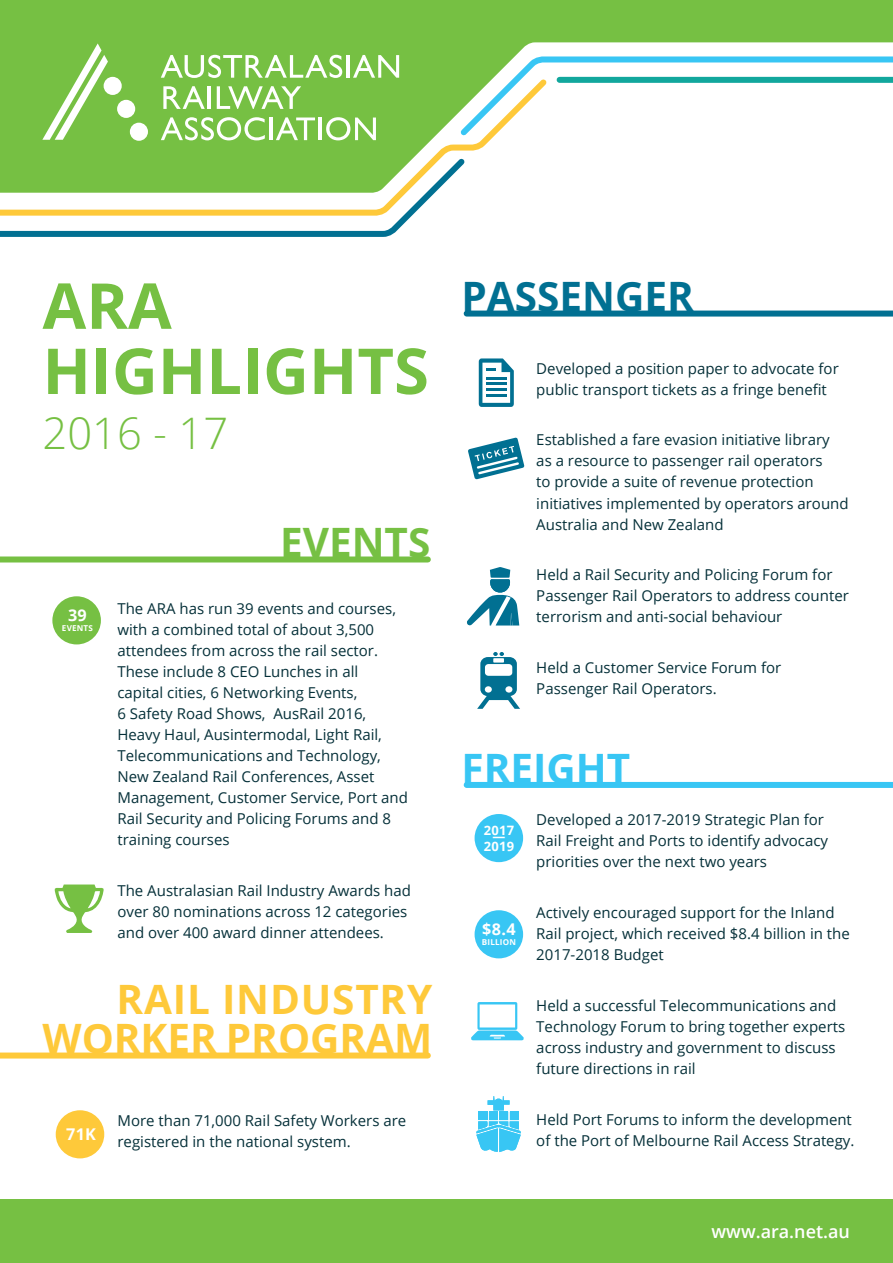
<style>
.page{position:relative;width:893px;height:1263px;background:#fff}
.page>*{position:absolute;margin:0;border:0;box-sizing:border-box;transform-origin:0 0}
.t1{font:700 63.3px "Open Sans";color:#76c043}
.t2{font:300 43.5px "Open Sans";color:#76c043}
.Green_Sub_Heading{font:700 40.5px/39px "Open Sans";color:#fec93a;text-align:right}
.Green_Sub_Heading-2{font:700 40.5px "Open Sans";color:#017092}
.Green_Sub_Heading-3{font:700 40.5px "Open Sans";color:#38c6f4}
.Green_Sub_Heading-4{font:700 40.5px "Open Sans";color:#76c043}
.t3{font:600 18px "Open Sans";color:#fff}
.Green_Sub_Heading-5{font:700 16.2px "Open Sans";color:#fff}
.Body_Copy{font:15px/21px "Open Sans";color:#053039}
.Green_Sub_Heading-6{font:700 12.9px/9.8px "Open Sans";letter-spacing:.02em;color:#fff;text-align:center}
.Green_Sub_Heading-7{font:700 8.1px "Open Sans";letter-spacing:.02em;color:#fff}
</style>
<div class="page">
<svg style="left:0;top:0;width:893px;height:74px;fill:#76c043"></svg>
<svg style="left:455px;top:53px;width:438px;height:30px"></svg>
<svg style="left:0;top:74px;width:552px;height:79px"></svg>
<svg style="left:0;top:153px;width:465px;height:84px"></svg>
<div style="left:560px;top:77px;width:333px;height:6px;background:#12a79d"></div>
<svg style="left:42px;top:43px;width:66px;height:97px"></svg>
<div style="left:104px;top:77px;width:18px;height:18px;background:#fff;border-radius:50%"></div>
<div style="left:117px;top:100px;width:18px;height:18px;background:#fff;border-radius:50%"></div>
<div style="left:130px;top:123px;width:18px;height:18px;background:#fff;border-radius:50%"></div>
<svg style="left:161px;top:55px;width:181px;height:23px"></svg>
<hr style="left:347px;top:55px;width:3px;height:23px;background:#fff">
<svg style="left:353px;top:55px;width:46px;height:23px"></svg>
<svg style="left:163px;top:86px;width:42px;height:23px"></svg>
<hr style="left:208px;top:86px;width:3px;height:23px;background:#fff">
<svg style="left:217px;top:86px;width:84px;height:23px"></svg>
<svg style="left:161px;top:117px;width:104px;height:23px"></svg>
<hr style="left:270px;top:118px;width:3px;height:22px;background:#fff">
<svg style="left:276px;top:117px;width:39px;height:23px"></svg>
<hr style="left:318px;top:118px;width:4px;height:22px;background:#fff">
<svg style="left:326px;top:117px;width:50px;height:23px"></svg>
<div style="left:0;top:556px;width:428px;height:6px;background:#76c043"></div>
<div style="left:0;top:1052px;width:428px;height:6px;background:#fec93a"></div>
<div style="left:467px;top:311px;width:426px;height:6px;background:#017092"></div>
<div style="left:467px;top:782px;width:426px;height:6px;background:#38c6f4"></div>
<div style="left:56px;top:1110px;width:48px;height:48px;background:#fec93a;border-radius:50%"></div>
<div style="left:475px;top:814px;width:48px;height:48px;background:#38c6f4;border-radius:50%"></div>
<div style="left:52px;top:596px;width:49px;height:48px;background:#76c043;border-radius:50%"></div>
<div style="left:475px;top:910px;width:48px;height:48px;background:#38c6f4;border-radius:50%"></div>
<svg style="left:479px;top:358px;width:35px;height:49px"></svg>
<div style="left:0;top:1199px;width:893px;height:64px;background:#76c043"></div>
<svg style="left:467px;top:567px;width:52px;height:58px"></svg>
<svg style="left:468px;top:437px;width:56px;height:42px"></svg>
<svg style="left:477px;top:652px;width:43px;height:57px"></svg>
<svg style="left:55px;top:884px;width:49px;height:49px"></svg>
<svg style="left:471px;top:1002px;width:53px;height:38px"></svg>
<svg style="left:476px;top:1096px;width:45px;height:56px"></svg>
<p class="t1" style="left:43px;top:261px;width:131px">ARA</p>
<p class="t1" style="left:43px;top:326px;width:388px">HIGHLIGHTS</p>
<p class="t2" style="left:43px;top:404px;width:187px">2016 - 17</p>
<p class="Green_Sub_Heading-5" style="left:68px;top:604px;width:20px">39</p>
<p class="Green_Sub_Heading-7" style="left:62px;top:622px;width:32px">EVENTS</p>
<p class="Green_Sub_Heading-4" style="left:280px;top:514px;width:152px">EVENTS</p>
<p class="Body_Copy" style="left:117px;top:597px;width:292px">The ARA has run 39 events and courses, with a combined total of about 3,500 attendees from across the rail sector.<br>These include 8 CEO Lunches in all<br>capital cities, 6 Networking Events,<br>6 Safety Road Shows, AusRail 2016, Heavy Haul, Ausintermodal, Light Rail, Telecommunications and Technology, New Zealand Rail Conferences, Asset Management, Customer Service, Port and Rail Security and Policing Forums and 8 training courses</p>
<p class="Body_Copy" style="left:117px;top:879px;width:295px">The Australasian Rail Industry Awards had over 80 nominations across 12 categories and over 400 award dinner attendees.</p>
<p class="Green_Sub_Heading" style="left:43px;top:979px;width:391px">RAIL INDUSTRY<br>WORKER PROGRAM</p>
<p class="Green_Sub_Heading-5" style="left:66px;top:1123px;width:31px">71K</p>
<p class="Body_Copy" style="left:117px;top:1110px;width:290px">More than 71,000 Rail Safety Workers are registered in the national system.</p>
<p class="Green_Sub_Heading-2" style="left:461px;top:268px;width:234px">PASSENGER</p>
<p class="Body_Copy" style="left:536px;top:357px;width:304px">Developed a position paper to advocate for public transport tickets as a fringe benefit</p>
<p class="Body_Copy" style="left:536px;top:429px;width:314px">Established a fare evasion initiative library as a resource to passenger rail operators<br>to provide a suite of revenue protection initiatives implemented by operators around Australia and New Zealand</p>
<p class="Body_Copy" style="left:536px;top:564px;width:314px">Held a Rail Security and Policing Forum for<br>Passenger Rail Operators to address counter terrorism and anti-social behaviour</p>
<p class="Body_Copy" style="left:536px;top:657px;width:246px">Held a Customer Service Forum for<br>Passenger Rail Operators.</p>
<p class="Green_Sub_Heading-3" style="left:461px;top:739px;width:170px">FREIGHT</p>
<p class="Green_Sub_Heading-6" style="left:484px;top:825px;width:32px">2017</p>
<p class="Green_Sub_Heading-6" style="left:484px;top:831px;width:32px">—<br>2019</p>
<p class="Green_Sub_Heading-5" style="left:482px;top:918px;width:35px">$8.4</p>
<p class="Green_Sub_Heading-7" style="left:482px;top:936px;width:35px">BILLION</p>
<p class="Body_Copy" style="left:536px;top:809px;width:293px">Developed a 2017-2019 Strategic Plan for<br>Rail Freight and Ports to identify advocacy priorities over the next two years</p>
<p class="Body_Copy" style="left:536px;top:902px;width:315px">Actively encouraged support for the Inland<br>Rail project, which received $8.4 billion in the<br>2017-2018 Budget</p>
<p class="Body_Copy" style="left:536px;top:995px;width:310px">Held a successful Telecommunications and Technology Forum to bring together experts across industry and government to discuss future directions in rail</p>
<p class="Body_Copy" style="left:536px;top:1108px;width:320px">Held Port Forums to inform the development of the Port of Melbourne Rail Access Strategy.</p>
<p class="t3" style="left:712px;top:1219px;width:140px">www.ara.net.au</p>
</div>
